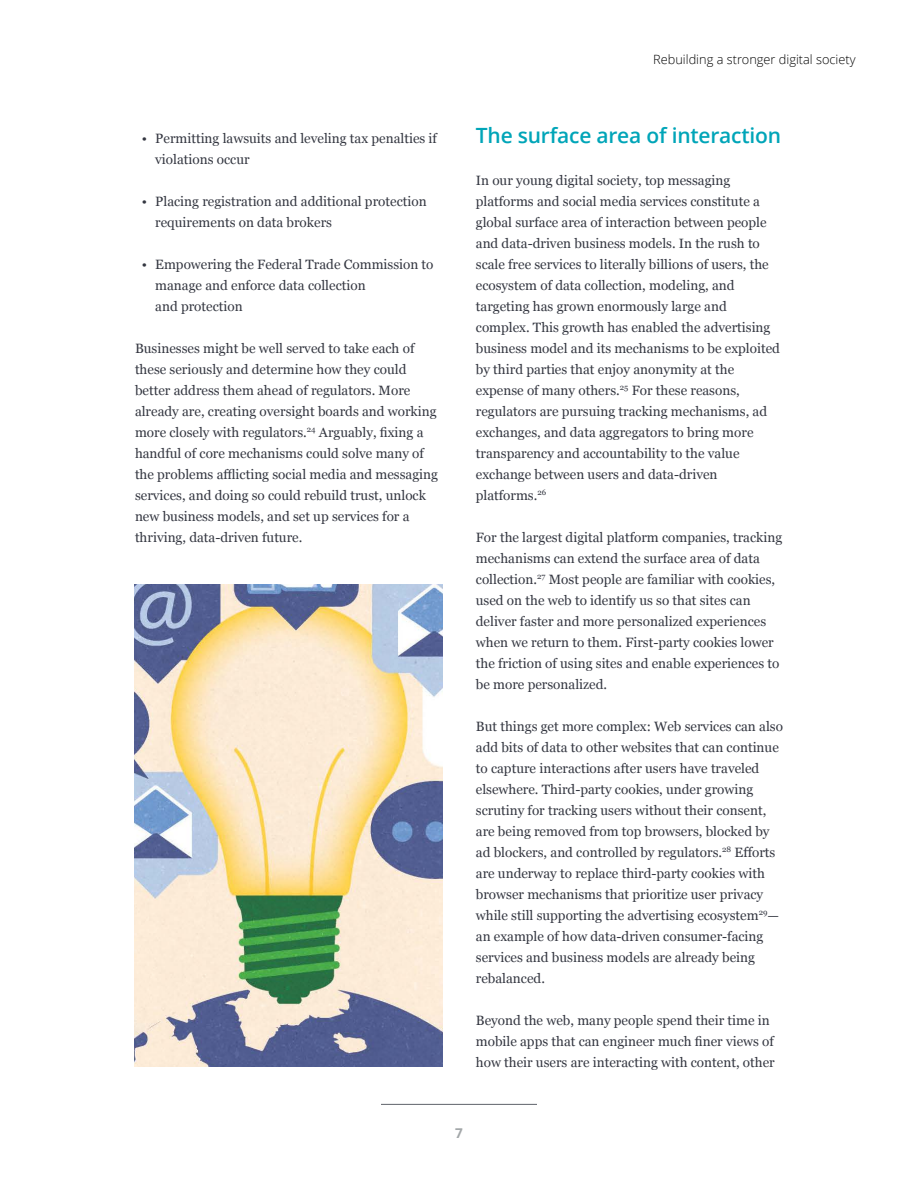
<style>
.page{position:relative;width:918px;height:1188px;background:#fff}
.page>*{position:absolute;margin:0;border:0;box-sizing:border-box;transform-origin:0 0}
.heading2{font:600 21px "Open Sans";letter-spacing:-.01em;color:#00a5b8}
.body-copy{font:13.5px/21px "Georgia";color:#343741}
.t1{font:700 13.5px "Open Sans";color:#a3a7a9}
.t2{font:300 12.75px "Open Sans";color:#000}
</style>
<div class="page">
<hr style="left:381px;top:1104px;width:156px;height:1px;background:#5f636a">
<img style="left:135px;top:584px;width:307px;height:482px">
<p class="t2" style="left:653px;top:50px;width:204px">Rebuilding a stronger digital society</p>
<p class="body-copy" style="left:155px;top:127px;width:283px;text-indent:-14px">• Permitting lawsuits and leveling tax penalties if violations occur</p>
<p class="body-copy" style="left:155px;top:190px;width:273px;text-indent:-14px">• Placing registration and additional protection requirements on data brokers</p>
<p class="body-copy" style="left:155px;top:253px;width:280px;text-indent:-14px">• Empowering the Federal Trade Commission to manage and enforce data collection<br>and protection</p>
<p class="body-copy" style="left:135px;top:337px;width:305px">Businesses might be well served to take each of these seriously and determine how they could better address them ahead of regulators. More already are, creating oversight boards and working more closely with regulators.<sup>24</sup> Arguably, fixing a handful of core mechanisms could solve many of the problems afflicting social media and messaging services, and doing so could rebuild trust, unlock new business models, and set up services for a thriving, data-driven future.</p>
<p class="heading2" style="left:476px;top:120px;width:307px">The surface area of interaction</p>
<p class="body-copy" style="left:476px;top:169px;width:306px">In our young digital society, top messaging platforms and social media services constitute a global surface area of interaction between people and data-driven business models. In the rush to scale free services to literally billions of users, the ecosystem of data collection, modeling, and targeting has grown enormously large and complex. This growth has enabled the advertising business model and its mechanisms to be exploited by third parties that enjoy anonymity at the expense of many others.<sup>25</sup> For these reasons, regulators are pursuing tracking mechanisms, ad exchanges, and data aggregators to bring more transparency and accountability to the value exchange between users and data-driven platforms.<sup>26</sup></p>
<p class="body-copy" style="left:476px;top:526px;width:308px">For the largest digital platform companies, tracking mechanisms can extend the surface area of data collection.<sup>27</sup> Most people are familiar with cookies, used on the web to identify us so that sites can deliver faster and more personalized experiences when we return to them. First-party cookies lower the friction of using sites and enable experiences to be more personalized.</p>
<p class="body-copy" style="left:476px;top:715px;width:309px">But things get more complex: Web services can also add bits of data to other websites that can continue to capture interactions after users have traveled elsewhere. Third-party cookies, under growing scrutiny for tracking users without their consent, are being removed from top browsers, blocked by ad blockers, and controlled by regulators.<sup>28</sup> Efforts are underway to replace third-party cookies with browser mechanisms that prioritize user privacy while still supporting the advertising ecosystem<sup>29</sup>— an example of how data-driven consumer-facing services and business models are already being rebalanced.</p>
<p class="body-copy" style="left:476px;top:1009px;width:300px">Beyond the web, many people spend their time in mobile apps that can engineer much finer views of how their users are interacting with content, other</p>
<p class="t1" style="left:455px;top:1123px;width:9px">7</p>
</div>
